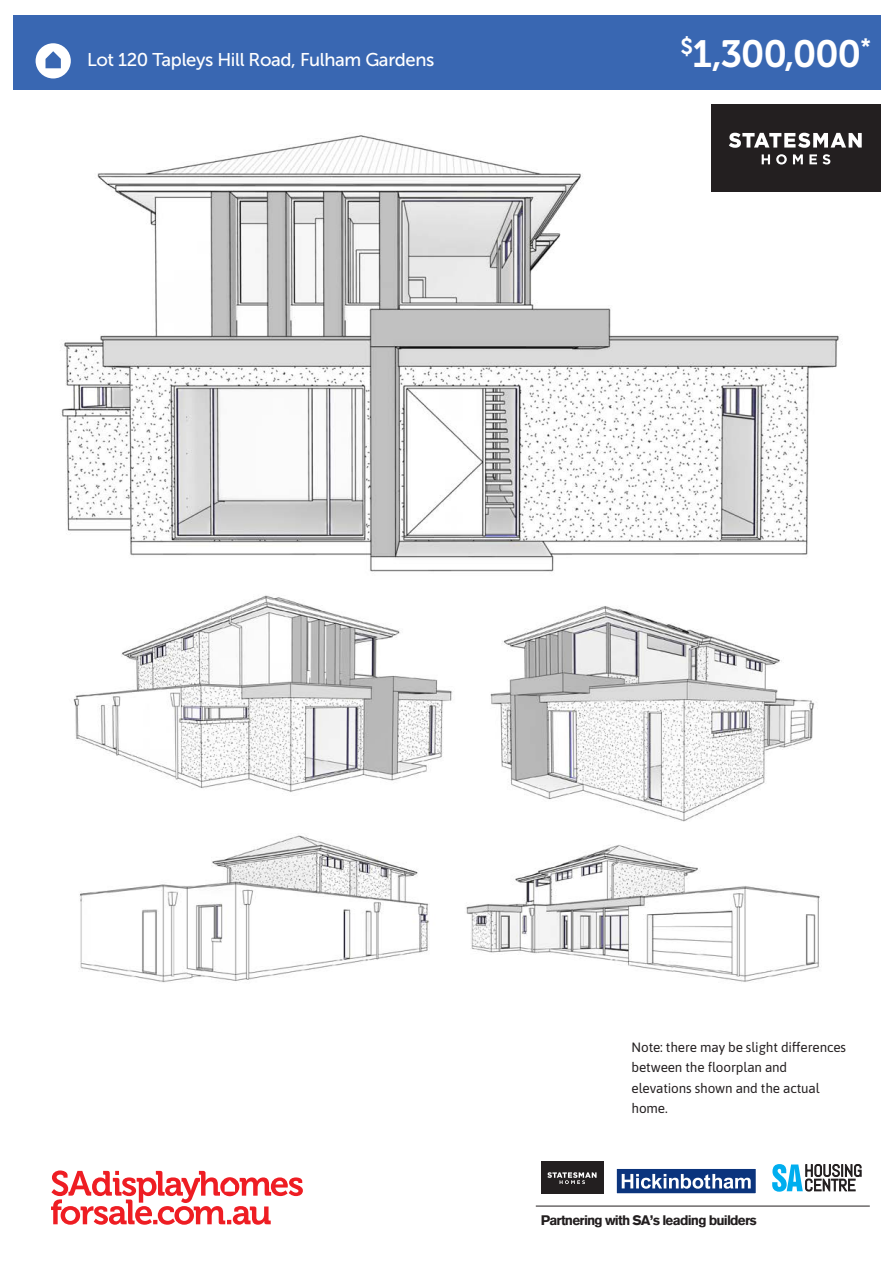
<style>
.page{position:relative;width:893px;height:1263px;background:#fff}
.page>*{position:absolute;margin:0;border:0;box-sizing:border-box;transform-origin:0 0}
.t1{font:37.8px "Museo 700";letter-spacing:-.02em;color:#fff}
.t2{font:18.45px "Museo Sans 500";letter-spacing:-.02em;color:#fff}
.t3{font:13.5px/20.5px "Asap";letter-spacing:-.01em;color:#231f20}
.t4{font:900 13.5px "Akzidenz Grotesk CE";letter-spacing:-.06em;color:#231f20}
</style>
<div class="page">
<img style="left:73px;top:595px;width:742px;height:226px">
<svg style="left:618px;top:1170px;width:136px;height:22px"></svg>
<div style="left:616px;top:1168px;width:140px;height:26px;border:1px solid #fff"></div>
<div style="left:541px;top:1162px;width:62px;height:32px;background:#231f20"></div>
<svg style="left:547px;top:1172px;width:50px;height:12px"></svg>
<svg style="left:772px;top:1164px;width:90px;height:28px"></svg>
<hr style="left:536px;top:1206px;width:334px;height:1px;background:#231f20">
<div style="left:13px;top:16px;width:867px;height:74px;background:#3967b2"></div>
<svg style="left:36px;top:43px;width:35px;height:35px"></svg>
<svg style="left:51px;top:1170px;width:252px;height:55px"></svg>
<img style="left:61px;top:135px;width:788px;height:437px">
<div style="left:711px;top:104px;width:169px;height:87px;background:#231f20"></div>
<svg style="left:729px;top:133px;width:133px;height:15px"></svg>
<svg style="left:809px;top:154px;width:21px;height:10px"></svg>
<svg style="left:793px;top:154px;width:10px;height:10px"></svg>
<svg style="left:776px;top:154px;width:11px;height:11px"></svg>
<svg style="left:762px;top:154px;width:8px;height:10px"></svg>
<img style="left:79px;top:835px;width:741px;height:148px">
<p class="t2" style="left:87px;top:50px;width:349px">Lot 120 Tapleys Hill Road, Fulham Gardens</p>
<p class="t1" style="left:680px;top:32px;width:192px"><sup>$</sup>1,300,000<sup>*</sup></p>
<p class="t3" style="left:632px;top:1036px;width:216px">Note: there may be slight differences between the floorplan and elevations shown and the actual home.</p>
<p class="t4" style="left:541px;top:1211px;width:218px">Partnering with SA’s leading builders</p>
</div>
